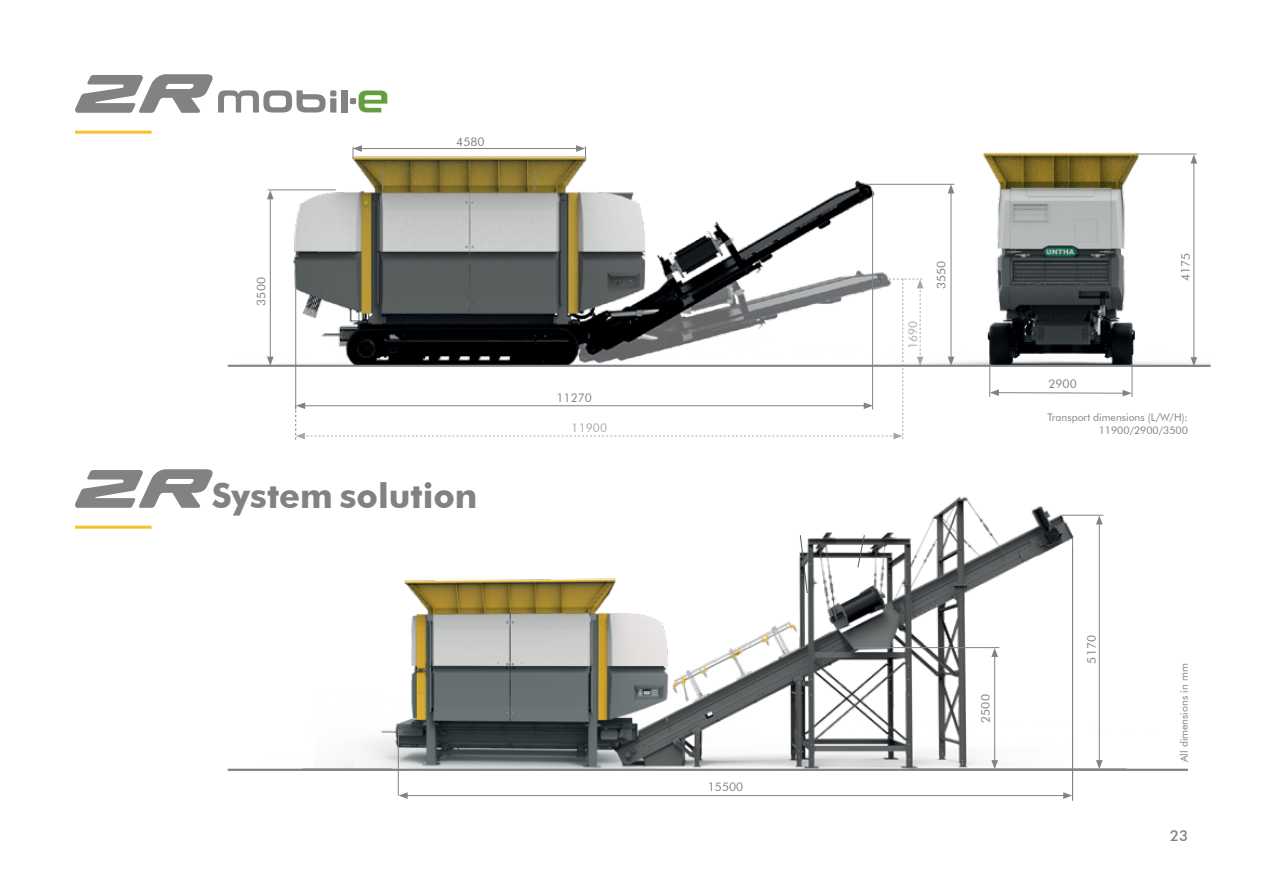
<style>
.page{position:relative;width:1263px;height:893px;background:#fff}
.page>*{position:absolute;margin:0;border:0;box-sizing:border-box;transform-origin:0 0}
.t1{font:italic 54px "Sea Dog 2001";color:#808284}
.t2{font:700 34.5px "Futura BT";color:#808284}
.t3{font:500 15px "Futura BT";color:#808284}
.t4{font:12px "Futura BT";color:#808284}
.t5{font:10.5px/12.6px "Futura BT";color:#808284;text-align:right}
.s1{font-family:"Sea Dog 2001";font-weight:400;font-style:italic;font-size:54px}
</style>
<div class="page">
<img style="left:905px;top:152px;width:306px;height:213px">
<hr style="left:1137px;top:154px;width:60px;height:1px;background:#808284">
<hr style="left:1193px;top:161px;width:1px;height:199px;background:#808284">
<svg style="left:1190px;top:154px;width:7px;height:10px"></svg>
<svg style="left:1190px;top:357px;width:7px;height:8px"></svg>
<hr style="left:989px;top:363px;width:1px;height:34px;background:#808284">
<hr style="left:1132px;top:364px;width:1px;height:33px;background:#808284">
<svg style="left:990px;top:389px;width:142px;height:7px"></svg>
<img style="left:257px;top:496px;width:908px;height:273px">
<hr style="left:405px;top:795px;width:661px;height:1px;background:#808284">
<svg style="left:1063px;top:792px;width:9px;height:7px"></svg>
<svg style="left:399px;top:792px;width:9px;height:7px"></svg>
<hr style="left:1099px;top:522px;width:1px;height:240px;background:#808284">
<svg style="left:1096px;top:760px;width:6px;height:9px"></svg>
<svg style="left:1096px;top:516px;width:6px;height:8px"></svg>
<hr style="left:994px;top:654px;width:1px;height:108px;background:#808284">
<svg style="left:991px;top:760px;width:7px;height:9px"></svg>
<svg style="left:991px;top:648px;width:7px;height:9px"></svg>
<hr style="left:1072px;top:537px;width:1px;height:263px;background:#808284">
<hr style="left:1072px;top:548px;width:1px;height:253px;background:#808284">
<hr style="left:858px;top:647px;width:141px;height:1px;background:#808284">
<hr style="left:1062px;top:515px;width:41px;height:1px;background:#808284">
<svg style="left:857px;top:535px;width:8px;height:33px"></svg>
<svg style="left:800px;top:535px;width:8px;height:58px"></svg>
<hr style="left:228px;top:769px;width:960px;height:2px;background:#808284">
<hr style="left:398px;top:729px;width:1px;height:67px;background:#808284">
<img style="left:238px;top:153px;width:667px;height:212px">
<hr style="left:872px;top:192px;width:1px;height:217px;background:#808284">
<hr style="left:295px;top:278px;width:1px;height:132px;background:#808284">
<hr style="left:359px;top:148px;width:219px;height:1px;background:#808284">
<svg style="left:382px;top:170px;width:1px;height:20px"></svg>
<svg style="left:534px;top:170px;width:1px;height:20px"></svg>
<hr style="left:864px;top:184px;width:90px;height:1px;background:#808284">
<hr style="left:268px;top:190px;width:68px;height:1px;background:#808284">
<hr style="left:951px;top:191px;width:1px;height:168px;background:#808284">
<svg style="left:948px;top:184px;width:6px;height:9px"></svg>
<svg style="left:948px;top:357px;width:6px;height:8px"></svg>
<svg style="left:295px;top:279px;width:628px;height:161px"></svg>
<hr style="left:270px;top:197px;width:1px;height:162px;background:#808284">
<svg style="left:267px;top:190px;width:7px;height:9px"></svg>
<svg style="left:267px;top:357px;width:7px;height:8px"></svg>
<hr style="left:75px;top:131px;width:77px;height:3px;background:#f8c02b">
<hr style="left:75px;top:526px;width:77px;height:3px;background:#f8c02b">
<svg style="left:218px;top:90px;width:118px;height:23px"></svg>
<div style="left:341px;top:90px;width:6px;height:23px;background:#808284"></div>
<svg style="left:350px;top:90px;width:38px;height:23px"></svg>
<svg style="left:576px;top:145px;width:10px;height:13px"></svg>
<svg style="left:353px;top:145px;width:9px;height:14px"></svg>
<hr style="left:228px;top:365px;width:983px;height:2px;background:#808284">
<svg style="left:75px;top:75px;width:68px;height:38px"></svg>
<svg style="left:75px;top:470px;width:68px;height:38px"></svg>
<h1 class="t1" style="left:135px;top:74px;width:67px">R</h1>
<p class="t4" style="left:254px;top:306px;width:30px;rotate:-90deg">3500</p>
<p class="t4" style="left:456px;top:134px;width:30px">4580</p>
<h2 class="t2" style="left:135px;top:475px;width:344px"><span class="s1">R</span> System solution</h2>
<p class="t4" style="left:556px;top:390px;width:37px">11270</p>
<p class="t4" style="left:572px;top:420px;width:37px">11900</p>
<p class="t4" style="left:708px;top:779px;width:37px">15500</p>
<p class="t4" style="left:905px;top:349px;width:30px;rotate:-90deg">1690</p>
<p class="t4" style="left:934px;top:289px;width:30px;rotate:-90deg">3550</p>
<p class="t4" style="left:1048px;top:376px;width:30px">2900</p>
<p class="t4" style="left:1178px;top:281px;width:30px;rotate:-90deg">4175</p>
<p class="t5" style="left:1047px;top:411px;width:142px">Transport dimensions (L/W/H):<br>11900/2900/3500</p>
<p class="t4" style="left:978px;top:723px;width:30px;rotate:-90deg">2500</p>
<p class="t4" style="left:1084px;top:663px;width:30px;rotate:-90deg">5170</p>
<p class="t5" style="left:1178px;top:762px;width:100px;rotate:-90deg">All dimensions in mm</p>
<h3 class="t3" style="left:1170px;top:826px;width:20px">23</h3>
</div>
